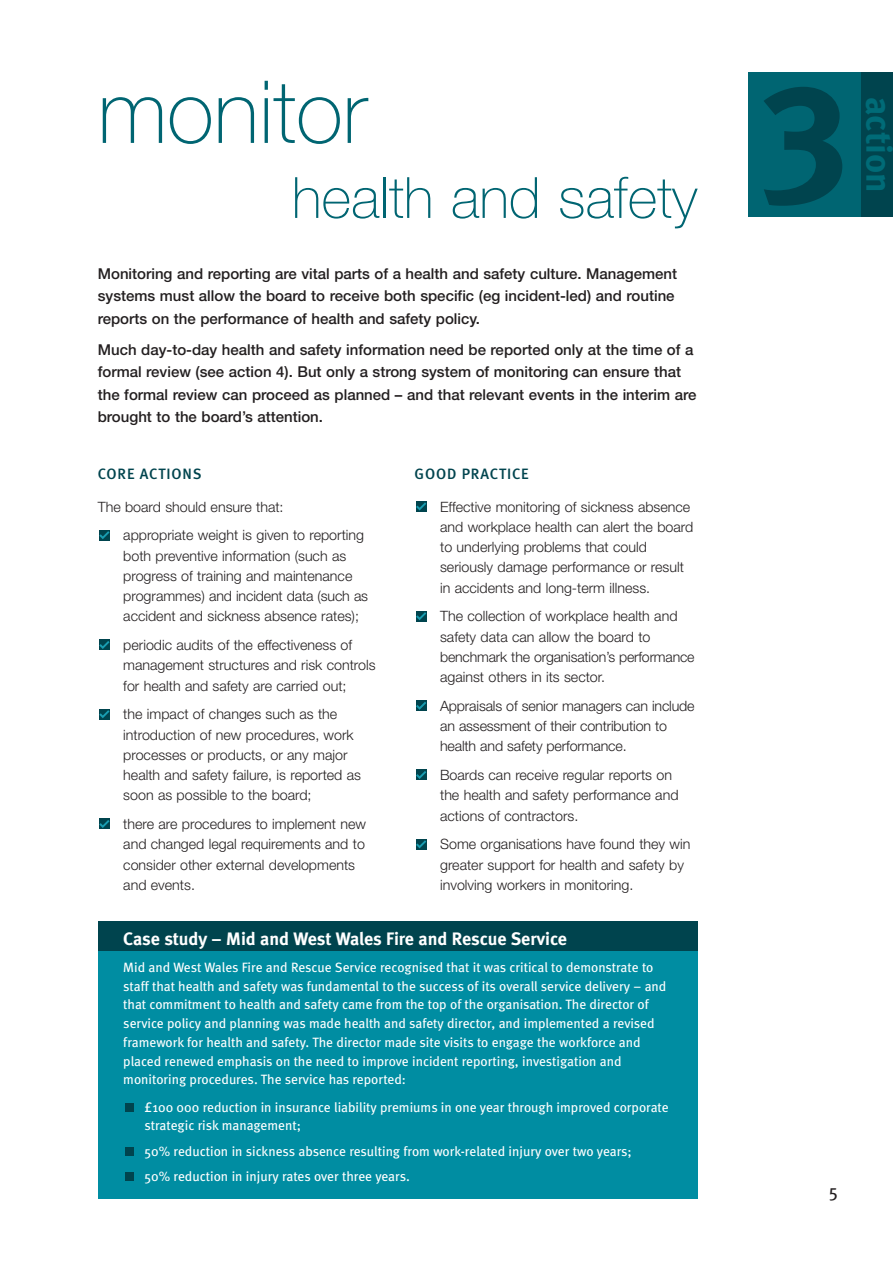
<style>
.page{position:relative;width:893px;height:1263px;background:#fff}
.page>*{position:absolute;margin:0;border:0;box-sizing:border-box;transform-origin:0 0}
.t1{font:168.3px "Meta Bold Expert";color:#00444e}
.t2{font:100 87px "Helvetica Neue";color:#006572}
.t3{font:100 57px "Helvetica Neue";color:#006572}
.t4{font:700 36px "Meta";color:#006b77}
.t5{font:700 18px "Meta";letter-spacing:-.005em;color:#fff}
.t6{font:18px "Meta Book Expert";color:#231f20}
.t7{font:500 15px/22.5px "Helvetica Neue";color:#231f20}
.t8{font:500 15px "Meta";letter-spacing:.055em;color:#00444e}
.t9{font:300 14.25px/20.2px "Helvetica Neue";color:#231f20}
.t10{font:13.5px/18.8px "Meta";color:#fff}
</style>
<div class="page">
<div style="left:416px;top:839px;width:11px;height:10px;background:#00444e"></div>
<div style="left:416px;top:769px;width:11px;height:11px;background:#00444e"></div>
<svg style="left:416px;top:771px;width:10px;height:8px"></svg>
<div style="left:416px;top:700px;width:11px;height:11px;background:#00444e"></div>
<svg style="left:416px;top:702px;width:10px;height:8px"></svg>
<div style="left:416px;top:611px;width:11px;height:10px;background:#00444e"></div>
<svg style="left:416px;top:612px;width:10px;height:8px"></svg>
<div style="left:416px;top:501px;width:11px;height:11px;background:#00444e"></div>
<svg style="left:416px;top:502px;width:10px;height:8px"></svg>
<div style="left:99px;top:818px;width:11px;height:11px;background:#00444e"></div>
<svg style="left:99px;top:820px;width:11px;height:8px"></svg>
<div style="left:99px;top:709px;width:11px;height:10px;background:#00444e"></div>
<svg style="left:99px;top:710px;width:11px;height:8px"></svg>
<div style="left:99px;top:639px;width:11px;height:11px;background:#00444e"></div>
<svg style="left:99px;top:641px;width:11px;height:8px"></svg>
<div style="left:99px;top:530px;width:11px;height:10px;background:#00444e"></div>
<svg style="left:99px;top:531px;width:11px;height:8px"></svg>
<div style="left:98px;top:922px;width:599px;height:277px;background:#008da2"></div>
<div style="left:98px;top:921px;width:599px;height:30px;background:#00444e"></div>
<div style="left:125px;top:1172px;width:8px;height:9px;background:#00444e"></div>
<div style="left:125px;top:1147px;width:8px;height:8px;background:#00444e"></div>
<div style="left:125px;top:1103px;width:8px;height:9px;background:#00444e"></div>
<div style="left:748px;top:72px;width:145px;height:145px;background:#006572"></div>
<div style="left:861px;top:72px;width:32px;height:145px;background:#00444e"></div>
<svg style="left:416px;top:840px;width:10px;height:8px"></svg>
<h2 class="t2" style="left:98px;top:81px;width:271px">monitor</h2>
<h3 class="t3" style="left:292px;top:177px;width:407px">health and safety</h3>
<p class="t7" style="left:98px;top:263px;width:581px">Monitoring and reporting are vital parts of a health and safety culture. Management systems must allow the board to receive both specific (eg incident-led) and routine reports on the performance of health and safety policy.</p>
<p class="t7" style="left:98px;top:339px;width:600px">Much day-to-day health and safety information need be reported only at the time of a formal review (see action 4). But only a strong system of monitoring can ensure that the formal review can proceed as planned – and that relevant events in the interim are brought to the board’s attention.</p>
<p class="t8" style="left:98px;top:465px;width:105px">CORE ACTIONS</p>
<p class="t9" style="left:123px;top:493px;width:242px;line-height:28.8px;text-indent:-26px">The board should ensure that:<br>appropriate weight is given to reporting</p>
<p class="t9" style="left:123px;top:547px;width:246px">both preventive information (such as progress of training and maintenance programmes) and incident data (such as accident and sickness absence rates);</p>
<p class="t9" style="left:123px;top:636px;width:254px">periodic audits of the effectiveness of management structures and risk controls for health and safety are carried out;</p>
<p class="t9" style="left:123px;top:705px;width:239px">the impact of changes such as the introduction of new procedures, work processes or products, or any major health and safety failure, is reported as soon as possible to the board;</p>
<p class="t9" style="left:123px;top:815px;width:244px">there are procedures to implement new and changed legal requirements and to consider other external developments and events.</p>
<p class="t8" style="left:415px;top:465px;width:116px">GOOD PRACTICE</p>
<p class="t9" style="left:440px;top:498px;width:255px">Effective monitoring of sickness absence and workplace health can alert the board to underlying problems that could seriously damage performance or result in accidents and long-term illness.</p>
<p class="t9" style="left:440px;top:607px;width:256px">The collection of workplace health and safety data can allow the board to benchmark the organisation’s performance against others in its sector.</p>
<p class="t9" style="left:440px;top:697px;width:256px">Appraisals of senior managers can include an assessment of their contribution to health and safety performance.</p>
<p class="t9" style="left:440px;top:766px;width:240px">Boards can receive regular reports on the health and safety performance and actions of contractors.</p>
<p class="t9" style="left:440px;top:835px;width:252px">Some organisations have found they win greater support for health and safety by involving workers in monitoring.</p>
<p class="t5" style="left:123px;top:928px;width:445px">Case study – Mid and West Wales Fire and Rescue Service</p>
<p class="t10" style="left:123px;top:959px;width:545px">Mid and West Wales Fire and Rescue Service recognised that it was critical to demonstrate to staff that health and safety was fundamental to the success of its overall service delivery – and that commitment to health and safety came from the top of the organisation. The director of service policy and planning was made health and safety director, and implemented a revised framework for health and safety. The director made site visits to engage the workforce and placed renewed emphasis on the need to improve incident reporting, investigation and monitoring procedures. The service has reported:</p>
<p class="t10" style="left:145px;top:1099px;width:526px">£100 000 reduction in insurance liability premiums in one year through improved corporate strategic risk management;</p>
<p class="t10" style="left:145px;top:1139px;width:489px;line-height:25.2px">50% reduction in sickness absence resulting from work-related injury over two years;<br>50% reduction in injury rates over three years.</p>
<h1 class="t1" style="left:760px;top:78px;width:90px">3</h1>
<h3 class="t4" style="left:900px;top:97px;width:97px;rotate:90deg">action</h3>
<p class="t6" style="left:829px;top:1188px;width:10px">5</p>
</div>
